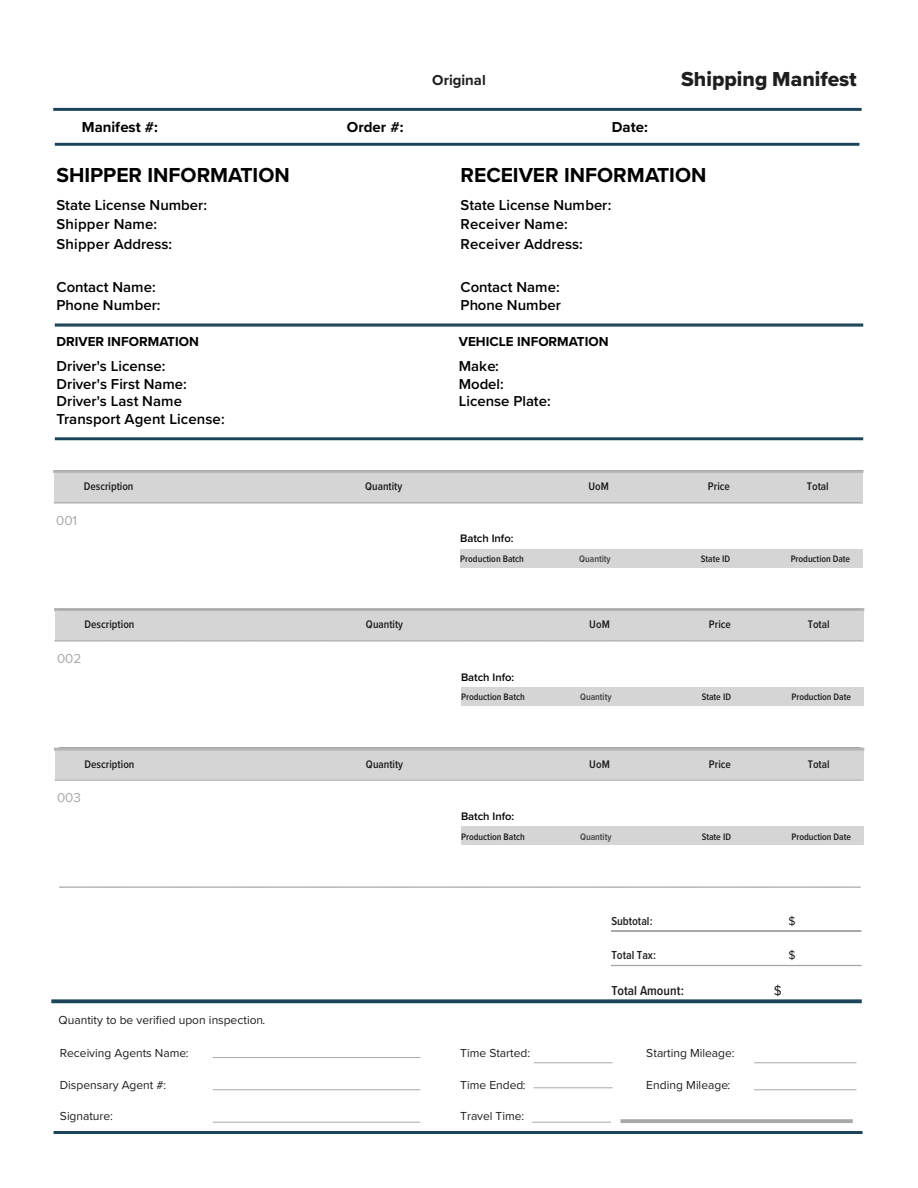
<style>
.page{position:relative;width:918px;height:1188px;background:#fff}
.page>*{position:absolute;margin:0;border:0;box-sizing:border-box;transform-origin:0 0}
.t1{font:700 21px "Proxima Nova";color:#000}
.t2{font:21px "Proxima Nova Extrabld";color:#1e1e1e}
.t3{font:700 15px "Proxima Nova";color:#000}
.t4{font:600 15px "Proxima Nova";letter-spacing:.005em;color:#000}
.t5{font:600 14.85px "Proxima Nova";color:#000}
.t6{font:700 14.85px "Proxima Nova";letter-spacing:.005em;color:#1e1e1e}
.t7{font:700 13.5px "Proxima Nova";color:#000}
.t8{font:600 13.5px "Proxima Nova Cond";color:#1e1e1e}
.t9{font:13.5px "Proxima Nova";color:#a7a8a8}
.t10{font:13.5px "Proxima Nova";color:#1e1e1e}
.t11{font:12px "Proxima Nova";color:#1e1e1e}
.t12{font:600 12px "Proxima Nova Cond";letter-spacing:-.005em;color:#1e1e1e}
.t13{font:600 11.4px "Proxima Nova Cond";color:#1e1e1e}
.t14{font:600 11.25px "Proxima Nova";color:#000}
.t15{font:600 9.75px "Proxima Nova Cond";letter-spacing:-.005em;color:#1e1e1e}
.t16{font:600 9.75px "Proxima Nova Cond";letter-spacing:-.005em;color:#404040}
</style>
<div class="page">
<hr style="left:213px;top:1057px;width:207px;height:1px;background:#a7a8a8">
<hr style="left:213px;top:1089px;width:207px;height:1px;background:#a7a8a8">
<hr style="left:532px;top:1122px;width:79px;height:1px;background:#a7a8a8">
<hr style="left:534px;top:1087px;width:78px;height:1px;background:#a7a8a8">
<hr style="left:534px;top:1062px;width:78px;height:1px;background:#a7a8a8">
<hr style="left:754px;top:1089px;width:102px;height:1px;background:#a7a8a8">
<hr style="left:754px;top:1062px;width:102px;height:1px;background:#a7a8a8">
<hr style="left:213px;top:1122px;width:207px;height:1px;background:#a7a8a8">
<svg style="left:621px;top:1119px;width:232px;height:4px"></svg>
<hr style="left:54px;top:1131px;width:809px;height:3px;background:#1a4459">
<div style="left:611px;top:930px;width:251px;height:2px;border:1px solid #a7a8a8"></div>
<div style="left:611px;top:965px;width:251px;height:1px;border:1px solid #a7a8a8"></div>
<svg style="left:51px;top:999px;width:811px;height:4px;background:#305669"></svg>
<svg style="left:55px;top:748px;width:808px;height:33px;background:#d1d1d1"></svg>
<svg style="left:59px;top:887px;width:801px;height:1px"></svg>
<div style="left:461px;top:826px;width:402px;height:19px;background:#d5d5d5"></div>
<div style="left:54px;top:608px;width:810px;height:3px;border:2px solid #a7a8a8"></div>
<div style="left:55px;top:609px;width:808px;height:33px;background:linear-gradient(to right,#d5d5d5,#d5d5d5)"></div>
<svg style="left:59px;top:747px;width:801px;height:1px"></svg>
<div style="left:461px;top:687px;width:402px;height:19px;background:#d5d5d5"></div>
<div style="left:53px;top:470px;width:810px;height:3px;border:2px solid #a7a8a8"></div>
<div style="left:54px;top:471px;width:808px;height:33px;background:linear-gradient(to right,#d5d5d5,#d5d5d5)"></div>
<svg style="left:58px;top:609px;width:802px;height:1px"></svg>
<div style="left:460px;top:549px;width:402px;height:19px;background:#d5d5d5"></div>
<div style="left:53px;top:108px;width:809px;height:3px;background:#a7a8a8;border:2px solid #1a4459"></div>
<div style="left:55px;top:143px;width:804px;height:3px;background:#a7a8a8;border:2px solid #1a4459"></div>
<svg style="left:55px;top:323px;width:808px;height:4px;background:#4f6f7f"></svg>
<div style="left:55px;top:437px;width:808px;height:3px;background:#a7a8a8;border:2px solid #1a4459"></div>
<p class="t6" style="left:432px;top:69px;width:55px">Original</p>
<h1 class="t2" style="left:681px;top:63px;width:177px">Shipping Manifest</h1>
<p class="t3" style="left:82px;top:116px;width:77px">Manifest #:</p>
<p class="t3" style="left:347px;top:116px;width:58px">Order #:</p>
<p class="t3" style="left:612px;top:116px;width:38px">Date:</p>
<h1 class="t1" style="left:56px;top:159px;width:235px">SHIPPER INFORMATION</h1>
<h1 class="t1" style="left:460px;top:159px;width:248px">RECEIVER INFORMATION</h1>
<p class="t5" style="left:56px;top:194px;width:152px">State License Number:</p>
<p class="t5" style="left:460px;top:194px;width:153px">State License Number:</p>
<p class="t5" style="left:56px;top:213px;width:102px">Shipper Name:</p>
<p class="t5" style="left:460px;top:213px;width:109px">Receiver Name:</p>
<p class="t5" style="left:56px;top:233px;width:117px">Shipper Address:</p>
<p class="t5" style="left:460px;top:233px;width:124px">Receiver Address:</p>
<p class="t5" style="left:56px;top:276px;width:101px">Contact Name:</p>
<p class="t5" style="left:460px;top:276px;width:101px">Contact Name:</p>
<p class="t5" style="left:56px;top:294px;width:106px">Phone Number:</p>
<p class="t5" style="left:460px;top:294px;width:102px">Phone Number</p>
<p class="t7" style="left:56px;top:331px;width:144px">DRIVER INFORMATION</p>
<p class="t7" style="left:459px;top:331px;width:151px">VEHICLE INFORMATION</p>
<p class="t5" style="left:56px;top:355px;width:111px">Driver's License:</p>
<p class="t5" style="left:459px;top:355px;width:41px">Make:</p>
<p class="t5" style="left:56px;top:373px;width:132px">Driver's First Name:</p>
<p class="t5" style="left:459px;top:373px;width:47px">Model:</p>
<p class="t5" style="left:56px;top:390px;width:127px">Driver's Last Name</p>
<p class="t5" style="left:459px;top:390px;width:93px">License Plate:</p>
<p class="t4" style="left:56px;top:408px;width:170px">Transport Agent License:</p>
<p class="t13" style="left:84px;top:478px;width:51px">Description</p>
<p class="t13" style="left:365px;top:478px;width:39px">Quantity</p>
<p class="t13" style="left:588px;top:478px;width:22px">UoM</p>
<p class="t13" style="left:708px;top:478px;width:24px">Price</p>
<p class="t13" style="left:807px;top:478px;width:23px">Total</p>
<p class="t9" style="left:56px;top:510px;width:23px">001</p>
<p class="t14" style="left:460px;top:530px;width:55px">Batch Info:</p>
<p class="t15" style="left:460px;top:552px;width:65px">Production Batch</p>
<p class="t16" style="left:579px;top:552px;width:33px">Quantity</p>
<p class="t15" style="left:701px;top:552px;width:31px">State ID</p>
<p class="t15" style="left:791px;top:552px;width:61px">Production Date</p>
<p class="t13" style="left:85px;top:616px;width:51px">Description</p>
<p class="t13" style="left:366px;top:616px;width:39px">Quantity</p>
<p class="t13" style="left:589px;top:616px;width:22px">UoM</p>
<p class="t13" style="left:709px;top:616px;width:24px">Price</p>
<p class="t13" style="left:808px;top:616px;width:23px">Total</p>
<p class="t9" style="left:57px;top:648px;width:26px">002</p>
<p class="t14" style="left:461px;top:668px;width:55px">Batch Info:</p>
<p class="t15" style="left:461px;top:690px;width:65px">Production Batch</p>
<p class="t16" style="left:580px;top:690px;width:33px">Quantity</p>
<p class="t15" style="left:702px;top:690px;width:31px">State ID</p>
<p class="t15" style="left:792px;top:690px;width:61px">Production Date</p>
<p class="t13" style="left:85px;top:756px;width:51px">Description</p>
<p class="t13" style="left:366px;top:756px;width:39px">Quantity</p>
<p class="t13" style="left:589px;top:756px;width:22px">UoM</p>
<p class="t13" style="left:709px;top:756px;width:24px">Price</p>
<p class="t13" style="left:808px;top:756px;width:23px">Total</p>
<p class="t9" style="left:57px;top:788px;width:25px">003</p>
<p class="t11" style="left:58px;top:1011px;width:208px">Quantity to be verified upon inspection.</p>
<p class="t11" style="left:60px;top:1044px;width:130px">Receiving Agents Name:</p>
<p class="t11" style="left:60px;top:1076px;width:108px">Dispensary Agent #:</p>
<p class="t11" style="left:60px;top:1107px;width:55px">Signature:</p>
<p class="t14" style="left:461px;top:808px;width:55px">Batch Info:</p>
<p class="t15" style="left:461px;top:830px;width:65px">Production Batch</p>
<p class="t16" style="left:580px;top:830px;width:33px">Quantity</p>
<p class="t15" style="left:702px;top:830px;width:31px">State ID</p>
<p class="t15" style="left:792px;top:830px;width:61px">Production Date</p>
<p class="t11" style="left:460px;top:1044px;width:71px">Time Started:</p>
<p class="t11" style="left:460px;top:1076px;width:67px">Time Ended:</p>
<p class="t11" style="left:460px;top:1107px;width:66px">Travel Time:</p>
<p class="t12" style="left:611px;top:912px;width:43px">Subtotal:</p>
<p class="t11" style="left:789px;top:912px;width:9px">$</p>
<p class="t12" style="left:611px;top:946px;width:46px">Total Tax:</p>
<p class="t11" style="left:789px;top:946px;width:9px">$</p>
<p class="t8" style="left:611px;top:980px;width:74px">Total Amount:</p>
<p class="t10" style="left:774px;top:980px;width:9px">$</p>
<p class="t11" style="left:646px;top:1044px;width:90px">Starting Mileage:</p>
<p class="t11" style="left:646px;top:1076px;width:86px">Ending Mileage:</p>
</div>
